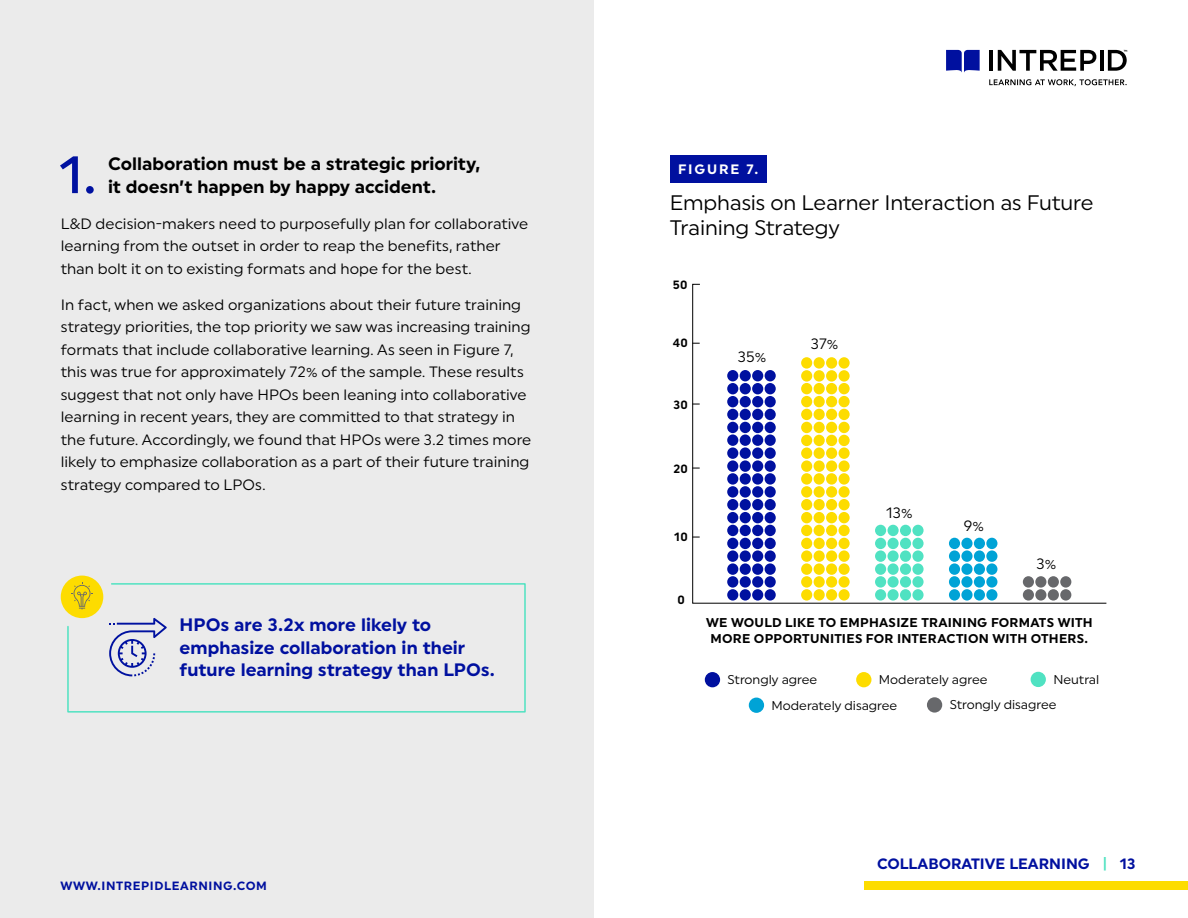
<style>
.page{position:relative;width:1188px;height:918px;background:#fff}
.page>*{position:absolute;margin:0;border:0;box-sizing:border-box;transform-origin:0 0}
.t1{font:500 52.5px "Uniform";color:#0011a0}
.t2{font:21px/25.2px "Uniform";letter-spacing:-.01em;color:#000}
.t3{font:700 18px/22.5px "Uniform";color:#00109f}
.t4{font:700 18px/22.5px "Uniform";color:#000}
.t5{font:15px/22.5px "Uniform";color:#000}
.t6{font:700 15px "Uniform";color:#00109f}
.t7{font:700 13.65px "Uniform";letter-spacing:.13em;color:#fff}
.t8{font:700 12.75px/15.3px "Uniform";letter-spacing:.015em;color:#000;text-align:center}
.t9{font:12.75px "Uniform";color:#000}
.t10{font:700 12px "Uniform";letter-spacing:.05em;color:#00109f}
.t11{font:700 12px "Uniform";letter-spacing:.025em;color:#000}
.s1{color:#50e2c1}
</style>
<div class="page">
<hr style="left:989px;top:50px;width:4px;height:21px;background:#000">
<svg style="left:998px;top:50px;width:98px;height:21px"></svg>
<hr style="left:1100px;top:50px;width:4px;height:21px;background:#000">
<svg style="left:946px;top:50px;width:34px;height:23px"></svg>
<svg style="left:989px;top:79px;width:138px;height:7px"></svg>
<svg style="left:1108px;top:50px;width:19px;height:21px"></svg>
<div style="left:0;top:0;width:594px;height:918px;background:#ebebeb"></div>
<div style="left:670px;top:155px;width:97px;height:27px;background:#00109f"></div>
<svg style="left:66px;top:582px;width:460px;height:131px"></svg>
<div style="left:61px;top:576px;width:42px;height:42px;background:#fddc00;border-radius:50%"></div>
<svg style="left:71px;top:583px;width:22px;height:26px"></svg>
<svg style="left:109px;top:618px;width:58px;height:58px"></svg>
<svg style="left:692px;top:284px;width:415px;height:320px"></svg>
<div style="left:705px;top:672px;width:15px;height:15px;background:#00109f;border-radius:50%"></div>
<div style="left:856px;top:672px;width:15px;height:15px;background:#fddc00;border-radius:50%"></div>
<div style="left:1031px;top:672px;width:15px;height:15px;background:#50e2c2;border-radius:50%"></div>
<div style="left:749px;top:698px;width:15px;height:15px;background:#00a3d6;border-radius:50%"></div>
<div style="left:927px;top:697px;width:15px;height:16px;background:#67686b;border-radius:50%"></div>
<div style="left:864px;top:881px;width:324px;height:9px;background:#fddc00"></div>
<h1 class="t1" style="left:59px;top:143px;width:39px">1.</h1>
<p class="t4" style="left:108px;top:152px;width:374px">Collaboration must be a strategic priority, it doesn’t happen by happy accident.</p>
<p class="t5" style="left:61px;top:212px;width:469px">L&amp;D decision-makers need to purposefully plan for collaborative learning from the outset in order to reap the benefits, rather than bolt it on to existing formats and hope for the best.</p>
<p class="t5" style="left:61px;top:293px;width:472px">In fact, when we asked organizations about their future training strategy priorities, the top priority we saw was increasing training formats that include collaborative learning. As seen in Figure 7, this was true for approximately 72% of the sample. These results suggest that not only have HPOs been leaning into collaborative learning in recent years, they are committed to that strategy in the future. Accordingly, we found that HPOs were 3.2 times more likely to emphasize collaboration as a part of their future training strategy compared to LPOs.</p>
<p class="t3" style="left:180px;top:614px;width:317px">HPOs are 3.2x more likely to emphasize collaboration in their future learning strategy than LPOs.</p>
<p class="t10" style="left:60px;top:879px;width:208px">WWW.INTREPIDLEARNING.COM</p>
<p class="t7" style="left:678px;top:161px;width:82px">FIGURE 7.</p>
<h2 class="t2" style="left:670px;top:190px;width:425px">Emphasis on Learner Interaction as Future<br>Training Strategy</h2>
<p class="t11" style="left:673px;top:278px;width:16px">50</p>
<p class="t11" style="left:673px;top:336px;width:17px">40</p>
<p class="t11" style="left:673px;top:398px;width:16px">30</p>
<p class="t5" style="left:738px;top:346px;width:30px">35%</p>
<p class="t5" style="left:811px;top:332px;width:29px">37%</p>
<p class="t11" style="left:674px;top:462px;width:16px">20</p>
<p class="t11" style="left:674px;top:530px;width:15px">10</p>
<p class="t11" style="left:677px;top:593px;width:9px">0</p>
<p class="t5" style="left:886px;top:501px;width:28px">13%</p>
<p class="t5" style="left:964px;top:514px;width:22px">9%</p>
<p class="t5" style="left:1037px;top:552px;width:21px">3%</p>
<p class="t8" style="left:706px;top:615px;width:388px">WE WOULD LIKE TO EMPHASIZE TRAINING FORMATS WITH<br>MORE OPPORTUNITIES FOR INTERACTION WITH OTHERS.</p>
<p class="t9" style="left:728px;top:672px;width:91px">Strongly agree</p>
<p class="t9" style="left:879px;top:672px;width:110px">Moderately agree</p>
<p class="t9" style="left:1053px;top:672px;width:48px">Neutral</p>
<p class="t9" style="left:772px;top:698px;width:127px">Moderately disagree</p>
<p class="t9" style="left:950px;top:697px;width:108px">Strongly disagree</p>
<p class="t6" style="left:877px;top:855px;width:260px">COLLABORATIVE LEARNING <span class="s1">|</span> 13</p>
<p class="t6" style="left:869px;top:855px;width:260px">COL ABORATIVE LEARNING <span class="s1">|</span> 12</p>
</div>
